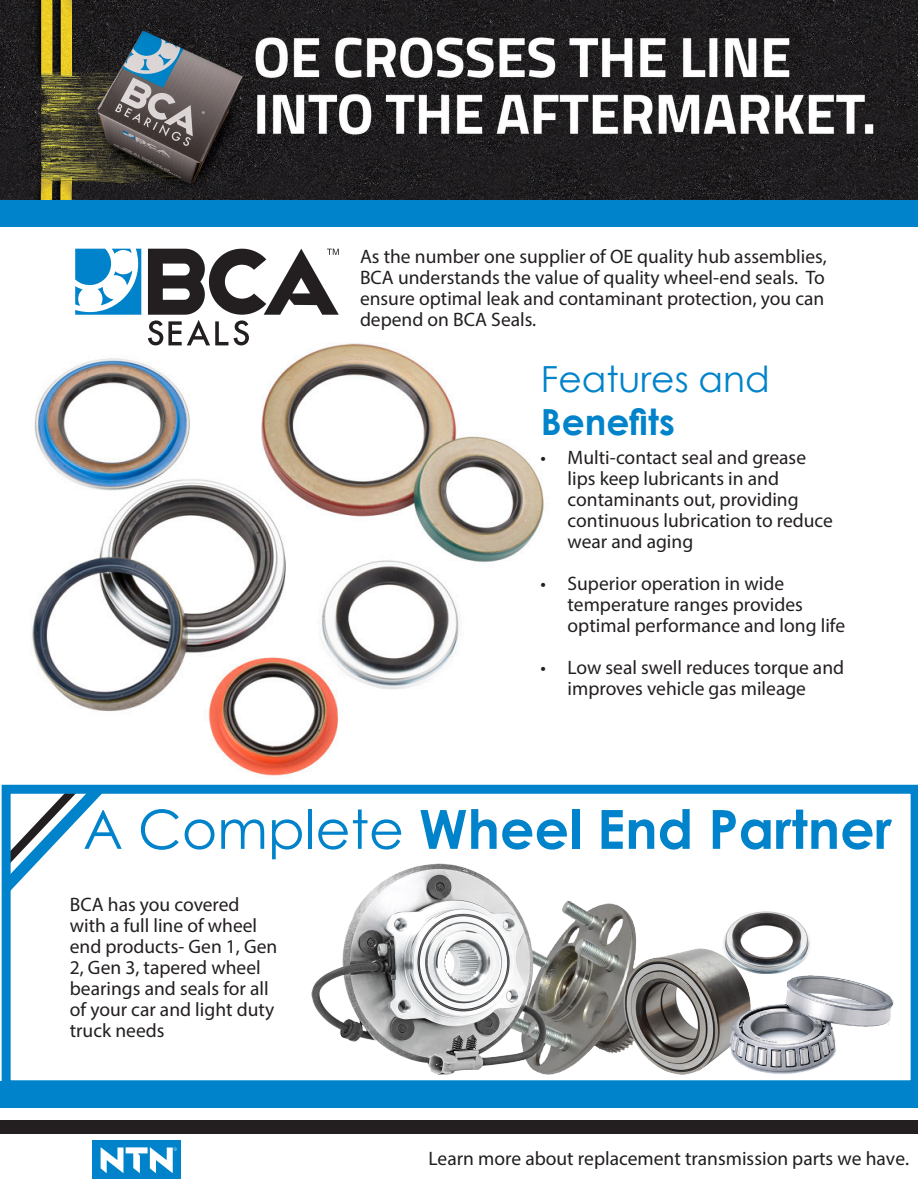
<style>
.page{position:relative;width:918px;height:1188px;background:#fff}
.page>*{position:absolute;margin:0;border:0;box-sizing:border-box;transform-origin:0 0}
.t1{font:700 54px "Century Gothic";color:#0083ca}
.t2{font:36px "Century Gothic";color:#0083ca}
.t3{font:700 36px "Century Gothic";color:#0083ca}
.t4{font:19.5px/21px "Myriad Pro";color:#231f20}
.t5{font:19.5px "Myriad Pro";color:#221e1f}
.s1{font-weight:400}
</style>
<div class="page">
<img style="left:31px;top:343px;width:549px;height:442px">
<img style="left:0;top:0;width:918px;height:200px">
<div style="left:0;top:1120px;width:918px;height:14px;background:#231f20"></div>
<div style="left:0;top:1081px;width:918px;height:27px;background:#0083ca"></div>
<svg style="left:1px;top:756px;width:47px;height:61px"></svg>
<div style="left:48px;top:747px;width:84px;height:38px;background:#fff"></div>
<svg style="left:2px;top:785px;width:916px;height:296px"></svg>
<img style="left:309px;top:859px;width:591px;height:222px">
<div style="left:0;top:200px;width:918px;height:27px;background:#0083ca"></div>
<div style="left:93px;top:1140px;width:88px;height:39px;background:#0083ca"></div>
<svg style="left:101px;top:1147px;width:76px;height:26px"></svg>
<svg style="left:148px;top:249px;width:191px;height:96px"></svg>
<svg style="left:75px;top:249px;width:66px;height:66px"></svg>
<p class="t4" style="left:360px;top:246px;width:468px">As the number one supplier of OE quality hub assemblies, BCA understands the value of quality wheel-end seals. To ensure optimal leak and contaminant protection, you can depend on BCA Seals.</p>
<p class="t2" style="left:541px;top:354px;width:230px">Features and</p>
<p class="t3" style="left:541px;top:394px;width:135px">Benefits</p>
<p class="t4" style="left:568px;top:447px;width:267px;text-indent:-27px">• Multi-contact seal and grease lips keep lubricants in and contaminants out, providing continuous lubrication to reduce wear and aging</p>
<p class="t4" style="left:568px;top:573px;width:279px;text-indent:-27px">• Superior operation in wide temperature ranges provides optimal performance and long life</p>
<p class="t4" style="left:541px;top:657px;width:305px;text-align:center">• Low seal swell reduces torque and improves vehicle gas mileage</p>
<p class="t1" style="left:83px;top:788px;width:810px"><span class="s1">A Complete</span> Wheel End Partner</p>
<p class="t4" style="left:70px;top:893px;width:209px">BCA has you covered with a full line of wheel end products- Gen 1, Gen<br>2, Gen 3, tapered wheel bearings and seals for all of your car and light duty truck needs</p>
<p class="t5" style="left:428px;top:1147px;width:482px">Learn more about replacement transmission parts we have.</p>
</div>
